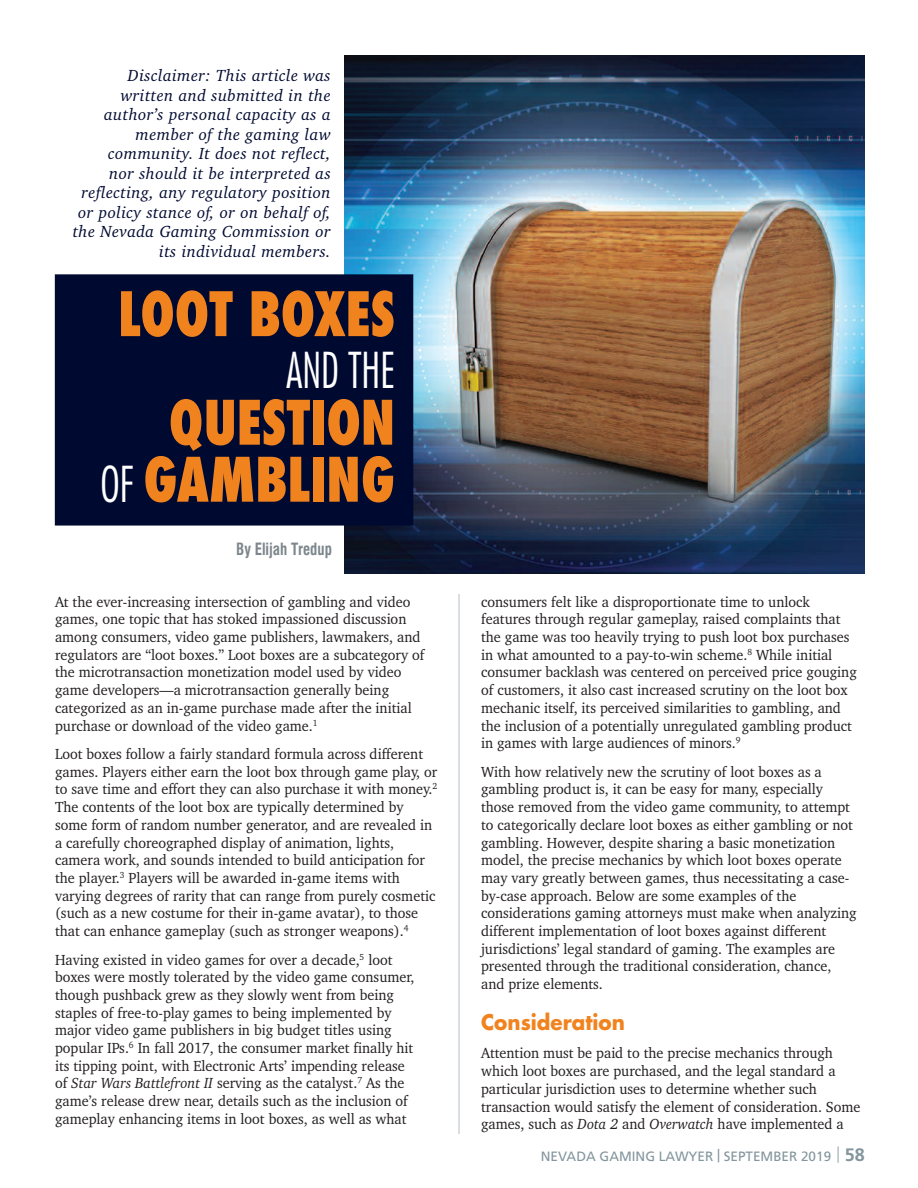
<style>
.page{position:relative;width:918px;height:1188px;background:#fff}
.page>*{position:absolute;margin:0;border:0;box-sizing:border-box;transform-origin:0 0}
.t1{font:800 condensed 59.55px/57px "Futura";color:#f1831f;text-align:right;scale:.9 1}
.t2{font:300 condensed 48.15px "Futura";color:#fff;scale:.9 1}
.t3{font:700 21px "Futura";color:#f1831f;scale:.95 1}
.t4{font:italic 16.5px/19.5px "Charter";letter-spacing:.025em;color:#000a31;text-align:right}
.t5{font:700 condensed 16.5px "Swiss 721 BT";color:#7c868c;scale:.9 1}
.t6{font:15px/17.7px "Charter";color:#231f20;scale:.95 1}
.t7{font:13.5px "Frutiger";color:#83959d}
.s1{font-weight:300;font-size:48.15px;color:#fff}
.s2{font-style:italic}
.s3{font-weight:700;font-size:18px}
</style>
<div class="page">
<img style="left:345px;top:55px;width:520px;height:519px">
<svg style="left:837px;top:1146px;width:2px;height:17px"></svg>
<hr style="left:459px;top:594px;width:1px;height:540px;background:#b6bfc6">
<div style="left:55px;top:274px;width:358px;height:252px;background:#000a31"></div>
<p class="t4" style="left:73px;top:66px;width:260px">Disclaimer: This article was written and submitted in the author’s personal capacity as a member of the gaming law community. It does not reflect,<br>nor should it be interpreted as reflecting, any regulatory position or policy stance of, or on behalf of, the Nevada Gaming Commission or its individual members.</p>
<h1 class="t1" style="left:118px;top:287px;width:309px">LOOT BOXES</h1>
<h2 class="t2" style="left:287px;top:349px;width:122px">AND THE</h2>
<h1 class="t1" style="left:100px;top:396px;width:329px">QUESTION<br><span class="s1">OF</span> GAMBLING</h1>
<p class="t5" style="left:236px;top:539px;width:108px">By Elijah Tredup</p>
<p class="t6" style="left:55px;top:593px;width:390px">At the ever-increasing intersection of gambling and video games, one topic that has stoked impassioned discussion among consumers, video game publishers, lawmakers, and regulators are “loot boxes.” Loot boxes are a subcategory of the microtransaction monetization model used by video game developers—a microtransaction generally being categorized as an in-game purchase made after the initial purchase or download of the video game.<sup>1</sup></p>
<p class="t6" style="left:55px;top:745px;width:404px">Loot boxes follow a fairly standard formula across different games. Players either earn the loot box through game play, or to save time and effort they can also purchase it with money.<sup>2<br></sup>The contents of the loot box are typically determined by some form of random number generator, and are revealed in a carefully choreographed display of animation, lights, camera work, and sounds intended to build anticipation for the player.<sup>3</sup> Players will be awarded in-game items with varying degrees of rarity that can range from purely cosmetic (such as a new costume for their in-game avatar), to those that can enhance gameplay (such as stronger weapons).<sup>4</sup></p>
<p class="t6" style="left:55px;top:950px;width:380px">Having existed in video games for over a decade,<sup>5</sup> loot boxes were mostly tolerated by the video game consumer, though pushback grew as they slowly went from being staples of free-to-play games to being implemented by major video game publishers in big budget titles using popular IPs.<sup>6</sup> In fall 2017, the consumer market finally hit its tipping point, with Electronic Arts’ impending release of <span class="s2">Star Wars Battlefront II</span> serving as the catalyst.<sup>7</sup> As the game’s release drew near, details such as the inclusion of gameplay enhancing items in loot boxes, as well as what</p>
<p class="t6" style="left:481px;top:593px;width:397px">consumers felt like a disproportionate time to unlock features through regular gameplay, raised complaints that the game was too heavily trying to push loot box purchases in what amounted to a pay-to-win scheme.<sup>8</sup> While initial consumer backlash was centered on perceived price gouging of customers, it also cast increased scrutiny on the loot box mechanic itself, its perceived similarities to gambling, and the inclusion of a potentially unregulated gambling product in games with large audiences of minors.<sup>9</sup></p>
<p class="t6" style="left:481px;top:763px;width:397px">With how relatively new the scrutiny of loot boxes as a gambling product is, it can be easy for many, especially those removed from the video game community, to attempt to categorically declare loot boxes as either gambling or not gambling. However, despite sharing a basic monetization model, the precise mechanics by which loot boxes operate may vary greatly between games, thus necessitating a case&shy;by-case approach. Below are some examples of the considerations gaming attorneys must make when analyzing different implementation of loot boxes against different jurisdictions’ legal standard of gaming. The examples are presented through the traditional consideration, chance, and prize elements.</p>
<h3 class="t3" style="left:481px;top:1012px;width:153px">Consideration</h3>
<p class="t6" style="left:481px;top:1044px;width:401px">Attention must be paid to the precise mechanics through which loot boxes are purchased, and the legal standard a particular jurisdiction uses to determine whether such transaction would satisfy the element of consideration. Some games, such as <span class="s2">Dota 2</span> and <span class="s2">Overwatch</span> have implemented a</p>
<p class="t7" style="left:541px;top:1151px;width:325px">NEVADA GAMING LAWYER | SEPTEMBER 2019 <span class="s3">58</span></p>
</div>
